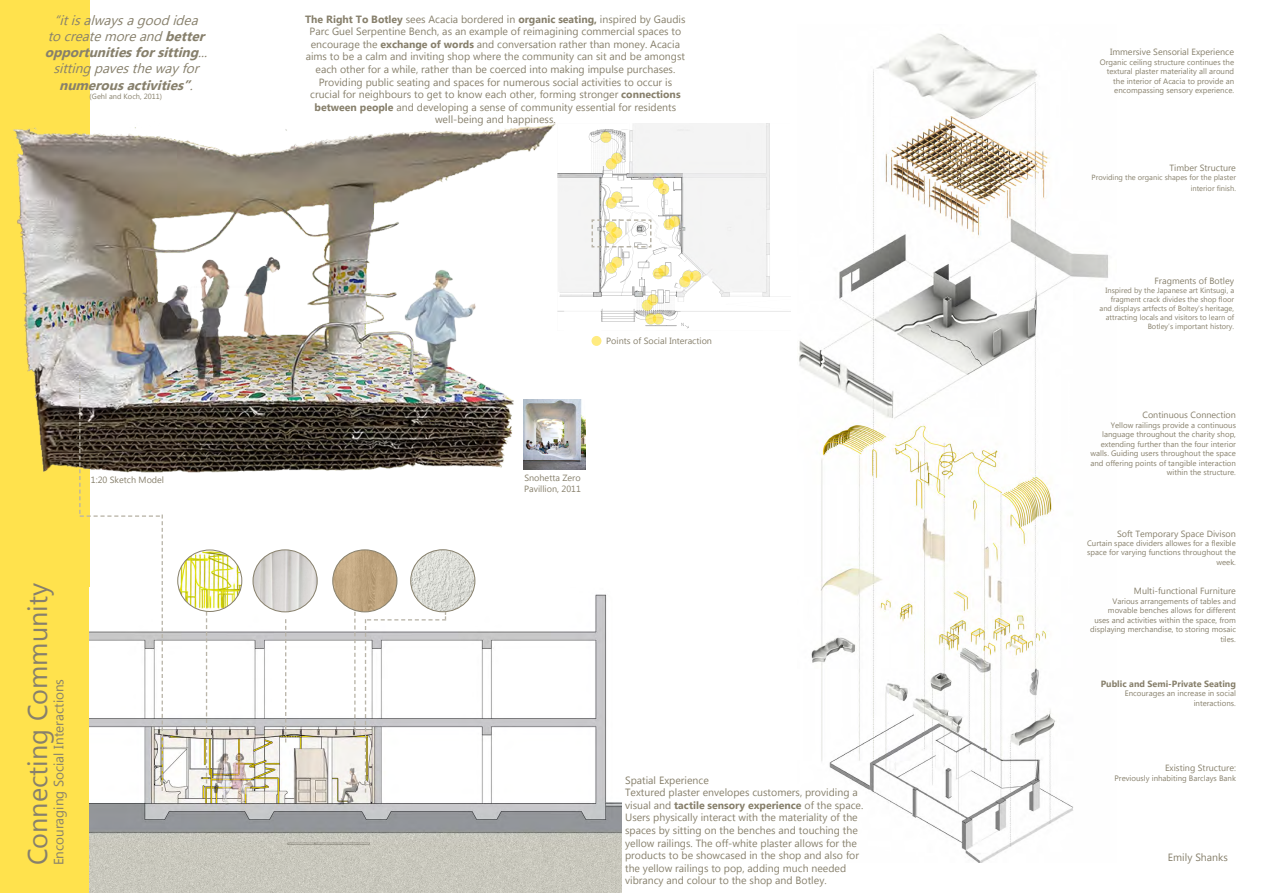
<style>
.page{position:relative;width:1263px;height:893px;background:#fff}
.page>*{position:absolute;margin:0;border:0;box-sizing:border-box;transform-origin:0 0}
.t1{font:27px "Microsoft New Tai Lue";color:#87806c}
.t2{font:italic 13.5px/16.2px "Microsoft New Tai Lue";color:#87806c;text-align:center}
.t3{font:13.5px "Microsoft New Tai Lue";color:#87806c}
.t4{font:10.5px/12.6px "Microsoft New Tai Lue";color:#87806c;text-align:center}
.t5{font:9px/10.8px "Microsoft New Tai Lue";color:#87806c}
.t6{font:700 9px "Microsoft New Tai Lue";color:#87806c}
.t7{font:7.88px/9.4px "Microsoft New Tai Lue";color:#87806c;text-align:right}
.t8{font:7.5px/9px "Microsoft New Tai Lue";color:#87806c;text-align:right}
.s1{font-weight:700}
</style>
<div class="page">
<hr style="left:1262px;top:0;width:1px;height:893px;background:#ffe24d">
<div style="left:0;top:0;width:89px;height:893px;background:#ffe24d"></div>
<img style="left:799px;top:33px;width:309px;height:830px">
<img style="left:13px;top:109px;width:544px;height:364px">
<img style="left:557px;top:123px;width:234px;height:206px">
<svg style="left:591px;top:219px;width:61px;height:29px"></svg>
<div style="left:591px;top:336px;width:10px;height:10px;background:#ffeb80;border-radius:50%"></div>
<img style="left:90px;top:594px;width:531px;height:299px">
<svg style="left:206px;top:612px;width:1px;height:171px"></svg>
<svg style="left:354px;top:612px;width:2px;height:120px"></svg>
<svg style="left:285px;top:619px;width:1px;height:123px"></svg>
<img style="left:253px;top:550px;width:64px;height:62px">
<div style="left:253px;top:550px;width:64px;height:62px;border:1px solid #87806c;border-radius:50%"></div>
<img style="left:178px;top:550px;width:64px;height:61px">
<div style="left:177px;top:550px;width:65px;height:62px;border:1px solid #87806c;border-radius:50%"></div>
<img style="left:333px;top:550px;width:64px;height:62px">
<div style="left:333px;top:550px;width:64px;height:62px;border:1px solid #87806c;border-radius:50%"></div>
<img style="left:411px;top:550px;width:64px;height:62px">
<div style="left:411px;top:550px;width:64px;height:62px;border:1px solid #87806c;border-radius:50%"></div>
<svg style="left:365px;top:612px;width:81px;height:181px"></svg>
<img style="left:523px;top:400px;width:63px;height:70px">
<svg style="left:79px;top:375px;width:84px;height:416px"></svg>
<p class="t2" style="left:45px;top:13px;width:168px">“itisalwaysagoodidea tocreatemoreand<span class="s1">better opportunitiesforsitting</span>... sittingpavesthewayfor <span class="s1">numerousactivities”</span>.</p>
<p class="t8" style="left:90px;top:92px;width:74px">(Gehl and Koch, 2011)</p>
<p class="t5" style="left:91px;top:475px;width:75px">1:20 Sketch Model</p>
<p class="t1" style="left:22px;top:865px;width:284px;rotate:-90deg">Connecting Community</p>
<p class="t3" style="left:51px;top:865px;width:188px;rotate:-90deg">Encouraging Social Interactions</p>
<p class="t4" style="left:305px;top:13px;width:382px"><span class="s1">The Right To Botley</span> sees Acacia bordered in <span class="s1">organic seating,</span> inspired by Gaudis Parc Guel Serpentine Bench, as an example of reimagining commercial spaces to encourage the <span class="s1">exchange of words</span> and conversation rather than money. Acacia aims to be a calm and inviting shop where the community can sit and be amongst each other for a while, rather than be coerced into making impulse purchases.<br>Providing public seating and spaces for numerous social activities to occur is crucial for neighbours to get to know each other, forming stronger <span class="s1">connections between people</span> and developing a sense of community essential for residents well-being and happiness.</p>
<p class="t5" style="left:606px;top:336px;width:107px">Points of Social Interaction</p>
<p class="t5" style="left:524px;top:473px;width:58px">Snohetta Zero<br>Pavillion, 2011</p>
<p class="t4" style="left:625px;top:774px;width:85px">Spatial Experience</p>
<p class="t4" style="left:625px;top:787px;width:240px;text-align:left">Textured plaster envelopes customers, providing a visual and <span class="s1">tactile sensory experience</span> of the space.<br>Users physically interact with the materiality of the spaces by sitting on the benches and touching the yellow railings. The off-white plaster allows for the products to be showcased in the shop and also for the yellow railings to pop, adding much needed vibrancy and colour to the shop and Botley.</p>
<p class="t5" style="left:1110px;top:48px;width:126px">Immersive Sensorial Experience</p>
<p class="t7" style="left:1100px;top:58px;width:136px">Organic ceiling structure continues the textural plaster materiality all around the interior of Acacia to provide an encompassing sensory experience.</p>
<p class="t5" style="left:1169px;top:163px;width:68px">Timber Structure</p>
<p class="t8" style="left:1091px;top:173px;width:146px;line-height:10.8px">Providing the organic shapes for the plaster interior finish.</p>
<p class="t5" style="left:1154px;top:276px;width:81px">Fragments of Botley</p>
<p class="t8" style="left:1099px;top:286px;width:136px">Inspired by the Japanese art Kintsugi, a fragment crack divides the shop floor and displays artfects of Boltey’s heritage, attracting locals and visitors to learn of Botley’s important history.</p>
<p class="t5" style="left:1142px;top:410px;width:95px">Continuous Connection</p>
<p class="t7" style="left:1090px;top:421px;width:147px">Yellow railings provide a continuous language throughout the charity shop, extending further than the four interior walls. Guiding users throughout the space and offering points of tangible interaction within the structure.</p>
<p class="t5" style="left:1117px;top:529px;width:120px">Soft Temporary Space Divison</p>
<p class="t7" style="left:1087px;top:539px;width:150px">Curtain space dividers allowes for a flexible space for varying functions throughout the week.</p>
<p class="t5" style="left:1134px;top:587px;width:104px">Multi-functional Furniture</p>
<p class="t7" style="left:1090px;top:597px;width:147px">Various arrangements of tables and movable benches allows for different<br>uses and activities within the space, from displaying merchandise, to storing mosaic tiles.</p>
<p class="t6" style="left:1101px;top:678px;width:137px">Public and Semi-Private Seating</p>
<p class="t7" style="left:1125px;top:689px;width:113px">Encourages an increase in social interactions.</p>
<p class="t5" style="left:1165px;top:763px;width:72px">Existing Structure:</p>
<p class="t7" style="left:1114px;top:774px;width:123px">Previously inhabiting Barclays Bank</p>
<p class="t4" style="left:1168px;top:852px;width:61px">Emily Shanks</p>
</div>
